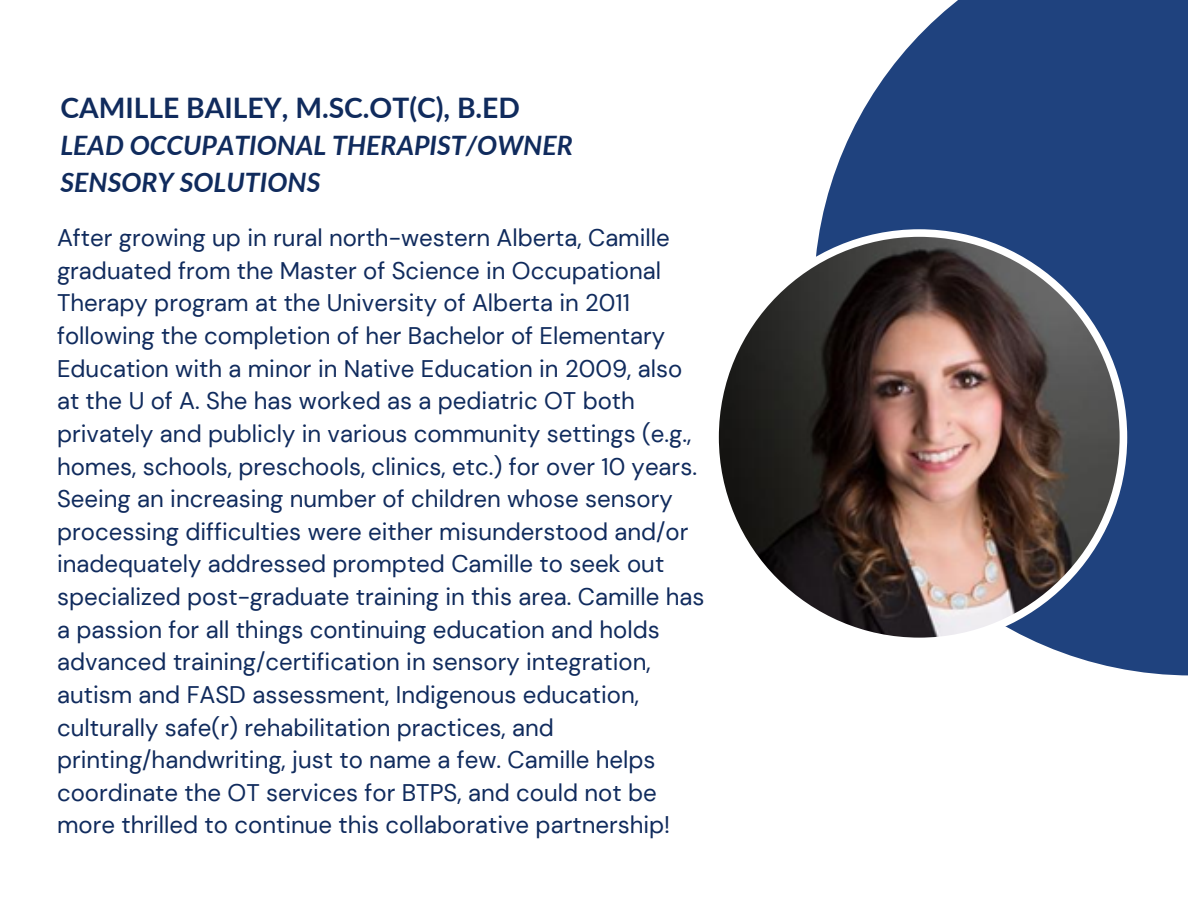
<style>
.page{position:relative;width:1188px;height:918px;background:#fff}
.page>*{position:absolute;margin:0;border:0;box-sizing:border-box;transform-origin:0 0}
.t1{font:700 28.2px "Lato";color:#102b5d}
.t2{font:italic 700 26.7px/37.2px "Lato";color:#102b5d}
.t3{font:24px/32.7px "DM Sans";color:#102b5d}
</style>
<div class="page">
<svg style="left:820px;top:0;width:368px;height:675px;fill:#1f427e"></svg>
<svg style="left:718px;top:229px;width:409px;height:416px;background:#6a6264"></svg>
<p class="t1" style="left:60px;top:90px;width:461px">CAMILLE BAILEY, M.SC.OT(C), B.ED</p>
<p class="t2" style="left:60px;top:126px;width:514px">LEAD OCCUPATIONAL THERAPIST/OWNER<br>SENSORY SOLUTIONS</p>
<p class="t3" style="left:57px;top:222px;width:649px">After growing up in rural north-western Alberta, Camille graduated from the Master of Science in Occupational Therapy program at the University of Alberta in 2011 following the completion of her Bachelor of Elementary Education with a minor in Native Education in 2009, also at the U of A. She has worked as a pediatric OT both privately and publicly in various community settings (e.g., homes, schools, preschools, clinics, etc.) for over 10 years.<br>Seeing an increasing number of children whose sensory processing difficulties were either misunderstood and/or inadequately addressed prompted Camille to seek out specialized post-graduate training in this area. Camille has a passion for all things continuing education and holds advanced training/certification in sensory integration, autism and FASD assessment, Indigenous education, culturally safe(r) rehabilitation practices, and printing/handwriting, just to name a few. Camille helps coordinate the OT services for BTPS, and could not be more thrilled to continue this collaborative partnership!</p>
</div>
